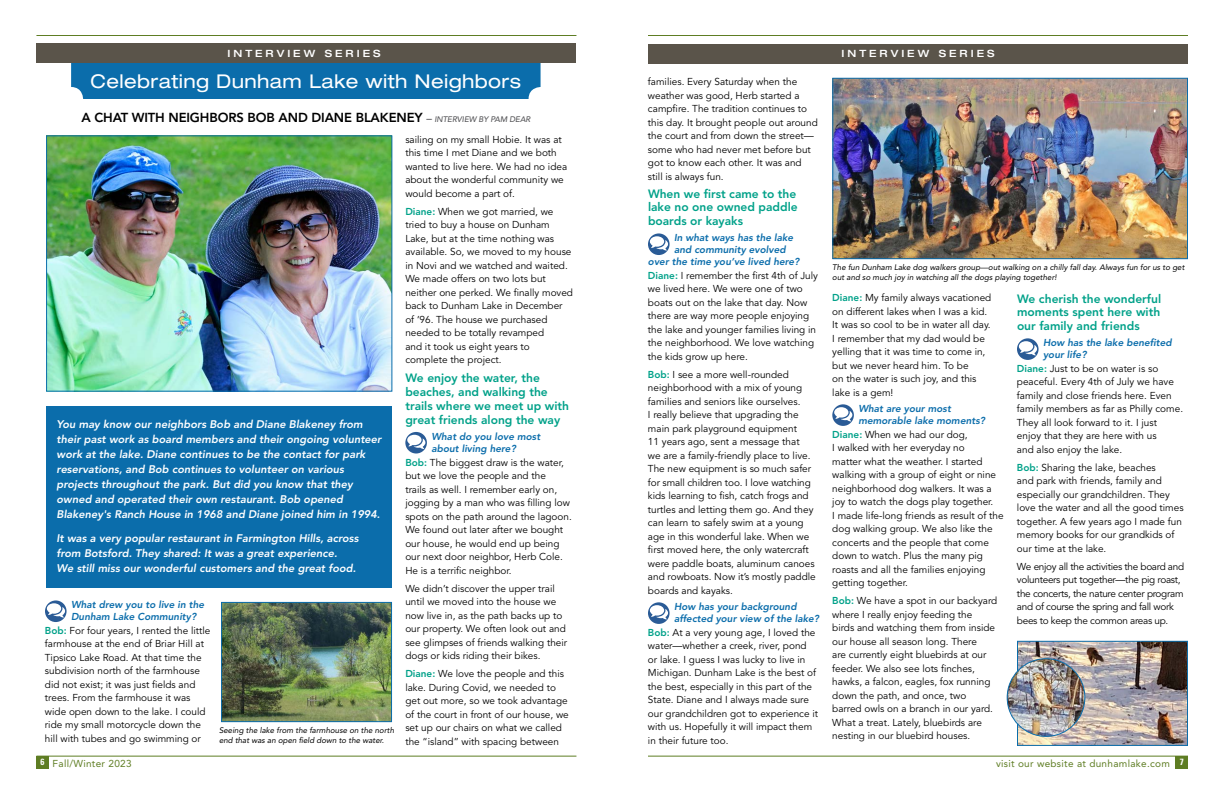
<style>
.page{position:relative;width:1224px;height:792px;background:#fff}
.page>*{position:absolute;margin:0;border:0;box-sizing:border-box;transform-origin:0 0}
.t1{font:expanded 19px "Helvetica Neue LT Std";letter-spacing:.02em;color:#fff}
.t2{font:800 13px "Avenir LT Std";letter-spacing:-.01em;color:#000}
.t3{font:800 12px/13.5px "Avenir LT Std";color:#00a189;text-align:justify}
.t4{font:italic 800 11px/15px "Avenir LT Std";color:#fff}
.t5{font:10px/13.5px "Avenir LT Std";color:#000}
.t6{font:italic 800 10px/12px "Avenir LT Std";color:#0b6dab}
.t7{font:10px/13.5px "Avenir LT Std";letter-spacing:-.03em;color:#000}
.t8{font:10px "Avenir LT Std";letter-spacing:.03em;color:#5e7d23}
.t9{font:500 expanded 10px "Helvetica Neue LT Std";letter-spacing:.3em;color:#fff}
.t10{font:italic 8px/10px "Avenir LT Std";color:#000}
.s1{font-weight:500;font-style:italic;font-size:11px;color:#565659}
.s2{font-weight:500;font-style:italic;font-size:8px;color:#565659}
.s3{font-weight:800;color:#00a189}
</style>
<div class="page">
<hr style="left:36px;top:756px;width:540px;height:1px;background:#5e7d23">
<div style="left:36px;top:756px;width:13px;height:12px;background:#5e7d23"></div>
<hr style="left:36px;top:35px;width:540px;height:1px;background:#5e7d23">
<hr style="left:648px;top:756px;width:540px;height:1px;background:#5e7d23">
<div style="left:1176px;top:756px;width:12px;height:12px;background:#5e7d23"></div>
<hr style="left:648px;top:35px;width:540px;height:1px;background:#5e7d23">
<div style="left:648px;top:44px;width:540px;height:19px;background:#5a544a"></div>
<div style="left:71px;top:62px;width:470px;height:37px;background:#0b6dab"></div>
<div style="left:36px;top:43px;width:540px;height:19px;background:#5a544a"></div>
<svg style="left:45px;top:600px;width:22px;height:22px"></svg>
<svg style="left:405px;top:432px;width:22px;height:22px"></svg>
<svg style="left:648px;top:233px;width:22px;height:22px"></svg>
<svg style="left:648px;top:602px;width:22px;height:22px"></svg>
<svg style="left:832px;top:404px;width:22px;height:22px"></svg>
<img style="left:48px;top:137px;width:342px;height:253px">
<div style="left:46px;top:135px;width:346px;height:257px;border:1px solid #0b6dab"></div>
<img style="left:834px;top:80px;width:352px;height:177px">
<div style="left:832px;top:78px;width:356px;height:181px;border:1px solid #0b6dab"></div>
<img style="left:1019px;top:643px;width:167px;height:101px">
<div style="left:1017px;top:641px;width:171px;height:105px;border:1px solid #0b6dab"></div>
<img style="left:223px;top:604px;width:167px;height:116px">
<div style="left:221px;top:602px;width:171px;height:120px;border:1px solid #0b6dab"></div>
<div style="left:46px;top:406px;width:346px;height:182px;background:#0b6dab"></div>
<svg style="left:1017px;top:338px;width:22px;height:22px"></svg>
<img style="left:1007px;top:659px;width:78px;height:77px;border-radius:39px">
<div style="left:1007px;top:658px;width:78px;height:79px;border:1px solid #0b6dab;border-radius:50%"></div>
<p class="t9" style="left:228px;top:47px;width:154px">INTERVIEW SERIES</p>
<p class="t9" style="left:842px;top:48px;width:154px">INTERVIEW SERIES</p>
<h1 class="t1" style="left:91px;top:69px;width:432px">Celebrating Dunham Lake with Neighbors</h1>
<h2 class="t2" style="left:81px;top:110px;width:451px">A CHAT WITH NEIGHBORS BOB AND DIANE BLAKENEY <span class="s1">–</span> <span class="s2">INTERVIEW BY PAM DEAR</span></h2>
<p class="t5" style="left:648px;top:75px;width:171px">families. Every Saturday when the weather was good, Herb started a campfire. The tradition continues to this day. It brought people out around the court and from down the street— some who had never met before but got to know each other. It was and still is always fun.</p>
<p class="t3" style="left:648px;top:187px;width:151px">When we first came to the lake no one owned paddle boards or kayaks</p>
<p class="t6" style="left:674px;top:232px;width:121px">In what ways has the lake</p>
<p class="t6" style="left:674px;top:244px;width:113px">and community evolved</p>
<p class="t6" style="left:648px;top:256px;width:153px">over the time you’ve lived here?</p>
<p class="t5" style="left:648px;top:269px;width:172px"><span class="s3">Diane:</span> I remember the first 4th of July we lived here. We were one of two boats out on the lake that day. Now there are way more people enjoying the lake and younger families living in the neighborhood. We love watching the kids grow up here.</p>
<p class="t5" style="left:648px;top:368px;width:169px"><span class="s3">Bob:</span> I see a more well-rounded neighborhood with a mix of young families and seniors like ourselves.<br>I really believe that upgrading the main park playground equipment<br>11 years ago, sent a message that<br>we are a family-friendly place to live.<br>The new equipment is so much safer for small children too. I love watching kids learning to fish, catch frogs and turtles and letting them go. And they can learn to safely swim at a young age in this wonderful lake. When we first moved here, the only watercraft were paddle boats, aluminum canoes and rowboats. Now it’s mostly paddle boards and kayaks.</p>
<p class="t6" style="left:674px;top:601px;width:146px">How has your background affected your view of the lake?</p>
<p class="t5" style="left:648px;top:626px;width:172px"><span class="s3">Bob:</span> At a very young age, I loved the water—whether a creek, river, pond or lake. I guess I was lucky to live in Michigan. Dunham Lake is the best of the best, especially in this part of the State. Diane and I always made sure our grandchildren got to experience it with us. Hopefully it will impact them in their future too.</p>
<p class="t5" style="left:405px;top:133px;width:163px">sailing on my small Hobie. It was at this time I met Diane and we both wanted to live here. We had no idea about the wonderful community we would become a part of.</p>
<p class="t5" style="left:405px;top:205px;width:169px"><span class="s3">Diane:</span> When we got married, we tried to buy a house on Dunham<br>Lake, but at the time nothing was available. So, we moved to my house in Novi and we watched and waited.<br>We made offers on two lots but neither one perked. We finally moved back to Dunham Lake in December of ’96. The house we purchased needed to be totally revamped<br>and it took us eight years to complete the project.</p>
<p class="t3" style="left:405px;top:371px;width:165px;line-height:14px;text-align:left">We enjoy the water, the beaches, and walking the trails where we meet up with great friends along the way</p>
<p class="t6" style="left:431px;top:431px;width:110px">What do you love most about living here?</p>
<p class="t5" style="left:405px;top:456px;width:168px"><span class="s3">Bob:</span> The biggest draw is the water, but we love the people and the<br>trails as well. I remember early on, jogging by a man who was filling low spots on the path around the lagoon.<br>We found out later after we bought our house, he would end up being our next door neighbor, Herb Cole.<br>He is a terrific neighbor.</p>
<p class="t5" style="left:405px;top:582px;width:163px">We didn’t discover the upper trail until we moved into the house we now live in, as the path backs up to our property. We often look out and see glimpses of friends walking their dogs or kids riding their bikes.</p>
<p class="t5" style="left:405px;top:667px;width:165px"><span class="s3">Diane:</span> We love the people and this lake. During Covid, we needed to get out more, so we took advantage of the court in front of our house, we set up our chairs on what we called the “island” with spacing between</p>
<p class="t10" style="left:832px;top:262px;width:354px">The fun Dunham Lake dog walkers group—out walking on a chilly fall day. Always fun for us to get out and so much joy in watching all the dogs playing together!</p>
<p class="t3" style="left:1017px;top:292px;width:146px">We cherish the wonderful moments spent here with our family and friends</p>
<p class="t6" style="left:1043px;top:337px;width:130px">How has the lake benefited your life?</p>
<p class="t5" style="left:1017px;top:362px;width:168px"><span class="s3">Diane:</span> Just to be on water is so peaceful. Every 4th of July we have family and close friends here. Even family members as far as Philly come.<br>They all look forward to it. I just enjoy that they are here with us<br>and also enjoy the lake.</p>
<p class="t5" style="left:1017px;top:461px;width:168px"><span class="s3">Bob:</span> Sharing the lake, beaches<br>and park with friends, family and especially our grandchildren. They love the water and all the good times together. A few years ago I made fun memory books for our grandkids of our time at the lake.</p>
<p class="t7" style="left:1017px;top:560px;width:169px">We enjoy all the activities the board and volunteers put together—the pig roast, the concerts, the nature center program and of course the spring and fall work bees to keep the common areas up.</p>
<p class="t5" style="left:832px;top:291px;width:161px"><span class="s3">Diane:</span> My family always vacationed on different lakes when I was a kid.<br>It was so cool to be in water all day.<br>I remember that my dad would be yelling that it was time to come in, but we never heard him. To be<br>on the water is such joy, and this lake is a gem!</p>
<p class="t6" style="left:858px;top:403px;width:128px">What are your most memorable lake moments?</p>
<p class="t5" style="left:832px;top:428px;width:173px"><span class="s3">Diane:</span> When we had our dog,<br>I walked with her everyday no<br>matter what the weather. I started walking with a group of eight or nine neighborhood dog walkers. It was a joy to watch the dogs play together.<br>I made life-long friends as result of the dog walking group. We also like the concerts and the people that come down to watch. Plus the many pig roasts and all the families enjoying getting together.</p>
<p class="t5" style="left:832px;top:594px;width:167px"><span class="s3">Bob:</span> We have a spot in our backyard where I really enjoy feeding the<br>birds and watching them from inside our house all season long. There<br>are currently eight bluebirds at our feeder. We also see lots finches, hawks, a falcon, eagles, fox running down the path, and once, two barred owls on a branch in our yard.<br>What a treat. Lately, bluebirds are nesting in our bluebird houses.</p>
<p class="t4" style="left:57px;top:417px;width:326px">You may know our neighbors Bob and Diane Blakeney from their past work as board members and their ongoing volunteer work at the lake. Diane continues to be the contact for park reservations, and Bob continues to volunteer on various projects throughout the park. But did you know that they owned and operated their own restaurant. Bob opened Blakeney's Ranch House in 1968 and Diane joined him in 1994.</p>
<p class="t4" style="left:57px;top:531px;width:304px">It was a very popular restaurant in Farmington Hills, across from Botsford. They shared: It was a great experience.<br>We still miss our wonderful customers and the great food.</p>
<p class="t6" style="left:71px;top:599px;width:135px">What drew you to live in the<br>Dunham Lake Community?</p>
<p class="t5" style="left:45px;top:624px;width:167px"><span class="s3">Bob:</span> For four years, I rented the little farmhouse at the end of Briar Hill at Tipsico Lake Road. At that time the subdivision north of the farmhouse did not exist; it was just fields and trees. From the farmhouse it was wide open down to the lake. I could ride my small motorcycle down the hill with tubes and go swimming or</p>
<p class="t10" style="left:219px;top:725px;width:177px">Seeing the lake from the farmhouse on the north end that was an open field down to the water.</p>
<p class="t8" style="left:41px;top:758px;width:93px"><sup>6</sup> Fall/Winter 2023</p>
<p class="t8" style="left:996px;top:758px;width:189px">visit our website at dunhamlake.com <sup>7</sup></p>
</div>
